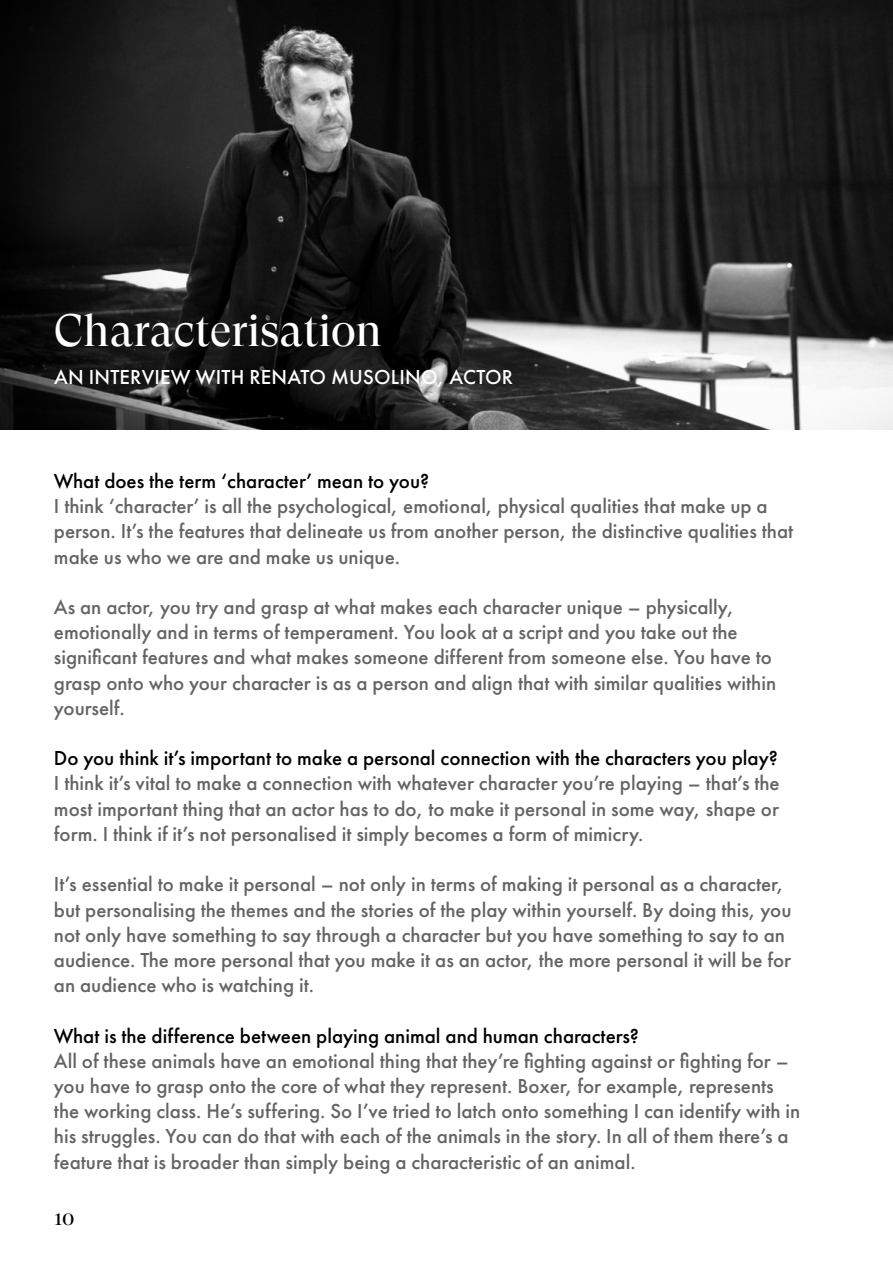
<style>
.page{position:relative;width:893px;height:1263px;background:#fff}
.page>*{position:absolute;margin:0;border:0;box-sizing:border-box;transform-origin:0 0}
.t1{font:45px "GT Super Display";color:#fff}
.t2{font:500 21px/25.2px "Futura PT";color:#636466}
.t3{font:500 21px "Futura PT";color:#000}
.t4{font:500 21px "Futura PT";letter-spacing:.01em;color:#fff}
.t5{font:21px "GT Super Display";color:#000}
</style>
<div class="page">
<img style="left:0;top:0;width:893px;height:429px">
<h1 class="t1" style="left:54px;top:307px;width:329px">Characterisation</h1>
<p class="t4" style="left:54px;top:364px;width:461px">An interview with renato musolino, actor</p>
<p class="t3" style="left:54px;top:468px;width:377px">What does the term ‘character’ mean to you?</p>
<p class="t2" style="left:54px;top:494px;width:741px">I think ‘character’ is all the psychological, emotional, physical qualities that make up a person. It’s the features that delineate us from another person, the distinctive qualities that make us who we are and make us unique.</p>
<p class="t2" style="left:54px;top:594px;width:724px">As an actor, you try and grasp at what makes each character unique – physically, emotionally and in terms of temperament. You look at a script and you take out the significant features and what makes someone different from someone else. You have to grasp onto who your character is as a person and align that with similar qualities within yourself.</p>
<p class="t3" style="left:54px;top:746px;width:725px">Do you think it’s important to make a personal connection with the characters you play?</p>
<p class="t2" style="left:54px;top:771px;width:727px;text-align:justify">I think it’s vital to make a connection with whatever character you’re playing – that’s the most important thing that an actor has to do, to make it personal in some way, shape or form. I think if it’s not personalised it simply becomes a form of mimicry.</p>
<p class="t2" style="left:54px;top:872px;width:739px">It’s essential to make it personal – not only in terms of making it personal as a character, but personalising the themes and the stories of the play within yourself. By doing this, you not only have something to say through a character but you have something to say to an audience. The more personal that you make it as an actor, the more personal it will be for an audience who is watching it.</p>
<p class="t3" style="left:54px;top:1023px;width:587px">What is the difference between playing animal and human characters?</p>
<p class="t2" style="left:54px;top:1048px;width:748px">All of these animals have an emotional thing that they’re fighting against or fighting for – you have to grasp onto the core of what they represent. Boxer, for example, represents the working class. H e’s suffering. So I ’ve tried to latch onto something I can identify with in his struggles. You can do that with each of the animals in the story. I n all of them there’s a feature that is broader than simply being a characteristic of an animal.</p>
<p class="t5" style="left:54px;top:1207px;width:22px">10</p>
</div>
